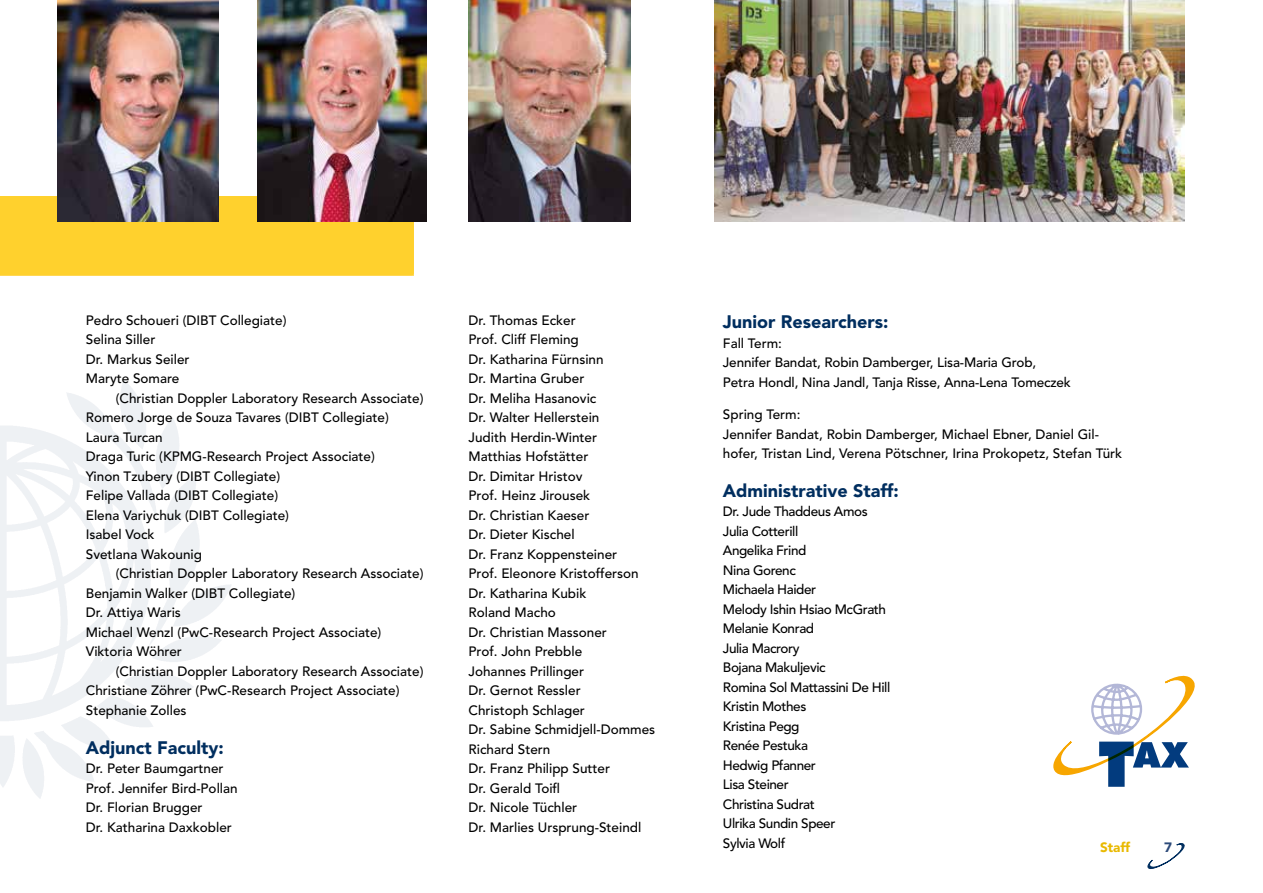
<style>
.page{position:relative;width:1263px;height:893px;background:#fff}
.page>*{position:absolute;margin:0;border:0;box-sizing:border-box;transform-origin:0 0}
.t1{font:900 18px "Avenir LT Std";color:#002e5f}
.t2{font:500 13.5px/19.5px "Avenir LT Std";color:#000}
.t3{font:500 13.5px/19.5px "Avenir LT Std";letter-spacing:-.03em;color:#000}
.t4{font:900 13.5px "Avenir LT Std";color:#e9b900}
.t5{font:900 13.5px "Avenir LT Std";color:#2c4a79}
</style>
<div class="page">
<svg style="left:1147px;top:843px;width:38px;height:26px"></svg>
<div style="left:0;top:196px;width:414px;height:79px;background:#ffd12d"></div>
<svg style="left:1053px;top:675px;width:142px;height:112px"></svg>
<img style="left:714px;top:0;width:470px;height:221px">
<img style="left:258px;top:0;width:169px;height:221px">
<img style="left:57px;top:0;width:162px;height:221px">
<img style="left:469px;top:0;width:161px;height:221px">
<p class="t2" style="left:86px;top:311px;width:202px">Pedro Schoueri (DIBT Collegiate)<br>Selina Siller<br>Dr. Markus Seiler<br>Maryte Somare</p>
<p class="t2" style="left:86px;top:389px;width:339px;text-indent:30px">(Christian Doppler Laboratory Research Associate)<br>Romero Jorge de Souza Tavares (DIBT Collegiate)<br>Laura Turcan<br>Draga Turic (KPMG-Research Project Associate)<br>Yinon Tzubery (DIBT Collegiate)<br>Felipe Vallada (DIBT Collegiate)<br>Elena Variychuk (DIBT Collegiate)<br>Isabel Vock<br>Svetlana Wakounig</p>
<p class="t2" style="left:86px;top:564px;width:339px;text-indent:30px">(Christian Doppler Laboratory Research Associate)<br>Benjamin Walker (DIBT Collegiate)<br>Dr. Attiya Waris<br>Michael Wenzl (PwC-Research Project Associate)<br>Viktoria Wöhrer</p>
<p class="t2" style="left:86px;top:662px;width:339px;text-indent:30px">(Christian Doppler Laboratory Research Associate)<br>Christiane Zöhrer (PwC-Research Project Associate)<br>Stephanie Zolles</p>
<h1 class="t1" style="left:86px;top:736px;width:140px">Adjunct Faculty:</h1>
<p class="t2" style="left:86px;top:759px;width:153px">Dr. Peter Baumgartner<br>Prof. Jennifer Bird-Pollan<br>Dr. Florian Brugger<br>Dr. Katharina Daxkobler</p>
<p class="t2" style="left:469px;top:311px;width:188px">Dr. Thomas Ecker<br>Prof. Cliff Fleming<br>Dr. Katharina Fürnsinn<br>Dr. Martina Gruber<br>Dr. Meliha Hasanovic<br>Dr. Walter Hellerstein<br>Judith Herdin-Winter<br>Matthias Hofstätter<br>Dr. Dimitar Hristov<br>Prof. Heinz Jirousek<br>Dr. Christian Kaeser<br>Dr. Dieter Kischel<br>Dr. Franz Koppensteiner<br>Prof. Eleonore Kristofferson<br>Dr. Katharina Kubik<br>Roland Macho<br>Dr. Christian Massoner<br>Prof. John Prebble<br>Johannes Prillinger<br>Dr. Gernot Ressler<br>Christoph Schlager<br>Dr. Sabine Schmidjell-Dommes<br>Richard Stern<br>Dr. Franz Philipp Sutter<br>Dr. Gerald Toifl<br>Dr. Nicole Tüchler<br>Dr. Marlies Ursprung-Steindl</p>
<h1 class="t1" style="left:723px;top:311px;width:167px">Junior Researchers:</h1>
<p class="t2" style="left:723px;top:334px;width:349px">Fall Term:<br>Jennifer Bandat, Robin Damberger, Lisa-Maria Grob,<br>Petra Hondl, Nina Jandl, Tanja Risse, Anna-Lena Tomeczek</p>
<p class="t2" style="left:723px;top:405px;width:401px">Spring Term:<br>Jennifer Bandat, Robin Damberger, Michael Ebner, Daniel Gil&shy;hofer, Tristan Lind, Verena Pötschner, Irina Prokopetz, Stefan Türk</p>
<h1 class="t1" style="left:723px;top:479px;width:178px">Administrative Staff:</h1>
<p class="t3" style="left:723px;top:502px;width:169px">Dr. Jude Thaddeus Amos<br>Julia Cotterill<br>Angelika Frind<br>Nina Gorenc<br>Michaela Haider<br>Melody Ishin Hsiao McGrath<br>Melanie Konrad<br>Julia Macrory<br>Bojana Makuljevic<br>Romina Sol Mattassini De Hill<br>Kristin Mothes<br>Kristina Pegg<br>Renée Pestuka<br>Hedwig Pfanner<br>Lisa Steiner<br>Christina Sudrat<br>Ulrika Sundin Speer<br>Sylvia Wolf</p>
<p class="t4" style="left:1100px;top:839px;width:32px">Staff</p>
<p class="t5" style="left:1164px;top:839px;width:9px">7</p>
</div>
